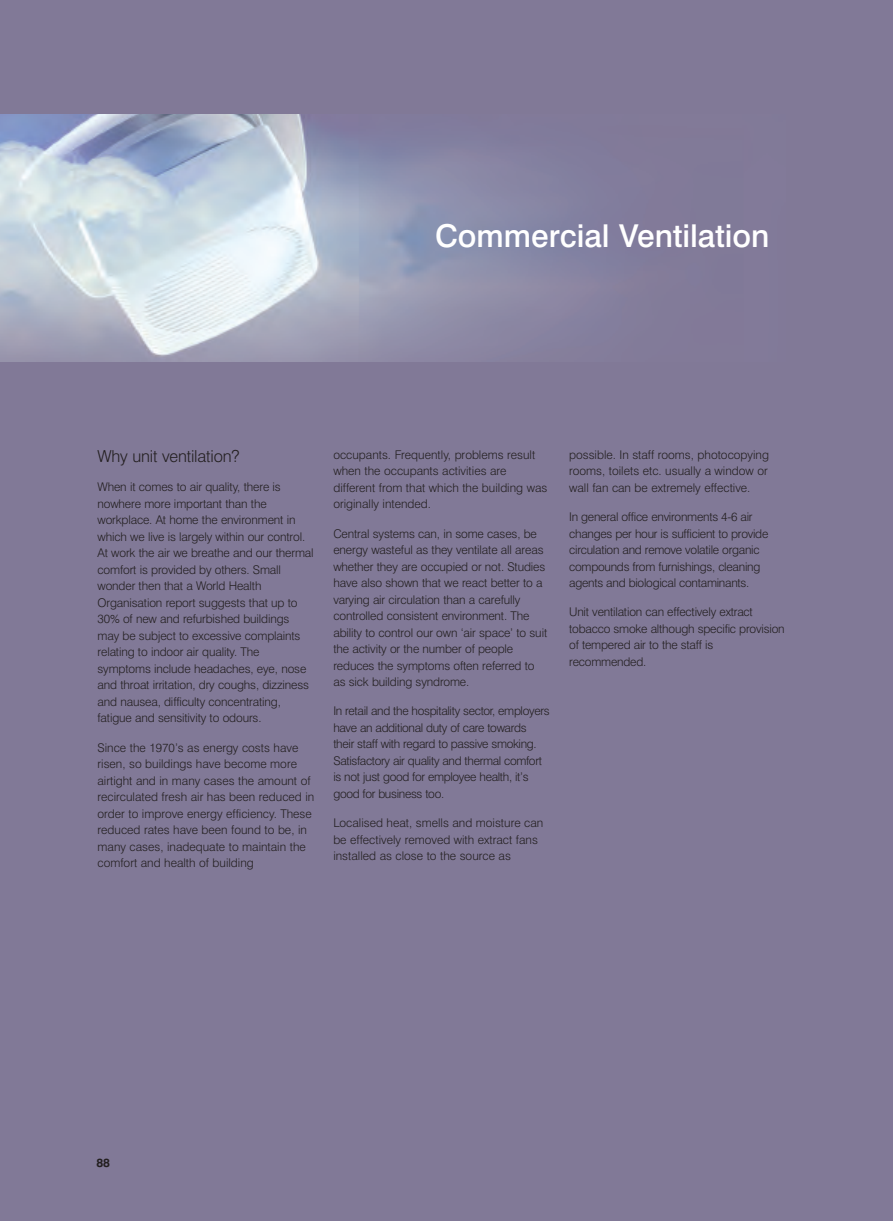
<style>
.page{position:relative;width:893px;height:1221px;background:#fff}
.page>*{position:absolute;margin:0;border:0;box-sizing:border-box;transform-origin:0 0}
.t1{font:500 31.5px "Swiss 721 BT";color:#fff}
.t2{font:300 16.5px "Swiss 721 BT";letter-spacing:-.01em;color:#231f20}
.t3{font:300 12px/16.5px "Swiss 721 BT";letter-spacing:-.01em;color:#231f20}
.t4{font:700 12px "Swiss 721 BT";color:#231f20}
</style>
<div class="page">
<div style="left:0;top:0;width:893px;height:1220px;background:#817997"></div>
<img style="left:0;top:115px;width:600px;height:247px">
<h1 class="t1" style="left:435px;top:224px;width:336px">Commercial Ventilation</h1>
<h2 class="t2" style="left:98px;top:450px;width:143px">Why unit ventilation?</h2>
<p class="t3" style="left:98px;top:480px;width:218px">When it comes to air quality, there is nowhere more important than the workplace. At home the environment in which we live is largely within our control.<br>At work the air we breathe and our thermal comfort is provided by others. Small wonder then that a World Health Organisation report suggests that up to 30% of new and refurbished buildings may be subject to excessive complaints relating to indoor air quality. The symptoms include headaches, eye, nose and throat irritation, dry coughs, dizziness and nausea, difficulty concentrating, fatigue and sensitivity to odours.</p>
<p class="t3" style="left:98px;top:740px;width:218px">Since the 1970’s as energy costs have risen, so buildings have become more airtight and in many cases the amount of recirculated fresh air has been reduced in order to improve energy efficiency. These reduced rates have been found to be, in many cases, inadequate to maintain the comfort and health of building</p>
<p class="t3" style="left:333px;top:447px;width:215px">occupants. Frequently, problems result when the occupants activities are different from that which the building was originally intended.</p>
<p class="t3" style="left:333px;top:526px;width:215px">Central systems can, in some cases, be energy wasteful as they ventilate all areas whether they are occupied or not. Studies have also shown that we react better to a varying air circulation than a carefully controlled consistent environment. The ability to control our own ‘air space’ to suit the activity or the number of people reduces the symptoms often referred to as sick building syndrome.</p>
<p class="t3" style="left:333px;top:704px;width:218px">In retail and the hospitality sector, employers have an additional duty of care towards their staff with regard to passive smoking.<br>Satisfactory air quality and thermal comfort is not just good for employee health, it’s good for business too.</p>
<p class="t3" style="left:333px;top:815px;width:211px">Localised heat, smells and moisture can be effectively removed with extract fans installed as close to the source as</p>
<p class="t3" style="left:569px;top:447px;width:201px;text-align:justify">possible. In staff rooms, photocopying rooms, toilets etc. usually a window or wall fan can be extremely effective.</p>
<p class="t3" style="left:569px;top:509px;width:201px">In general office environments 4-6 air changes per hour is sufficient to provide circulation and remove volatile organic compounds from furnishings, cleaning agents and biological contaminants.</p>
<p class="t3" style="left:569px;top:605px;width:217px">Unit ventilation can effectively extract tobacco smoke although specific provision of tempered air to the staff is recommended.</p>
<p class="t4" style="left:96px;top:1158px;width:15px">88</p>
</div>
